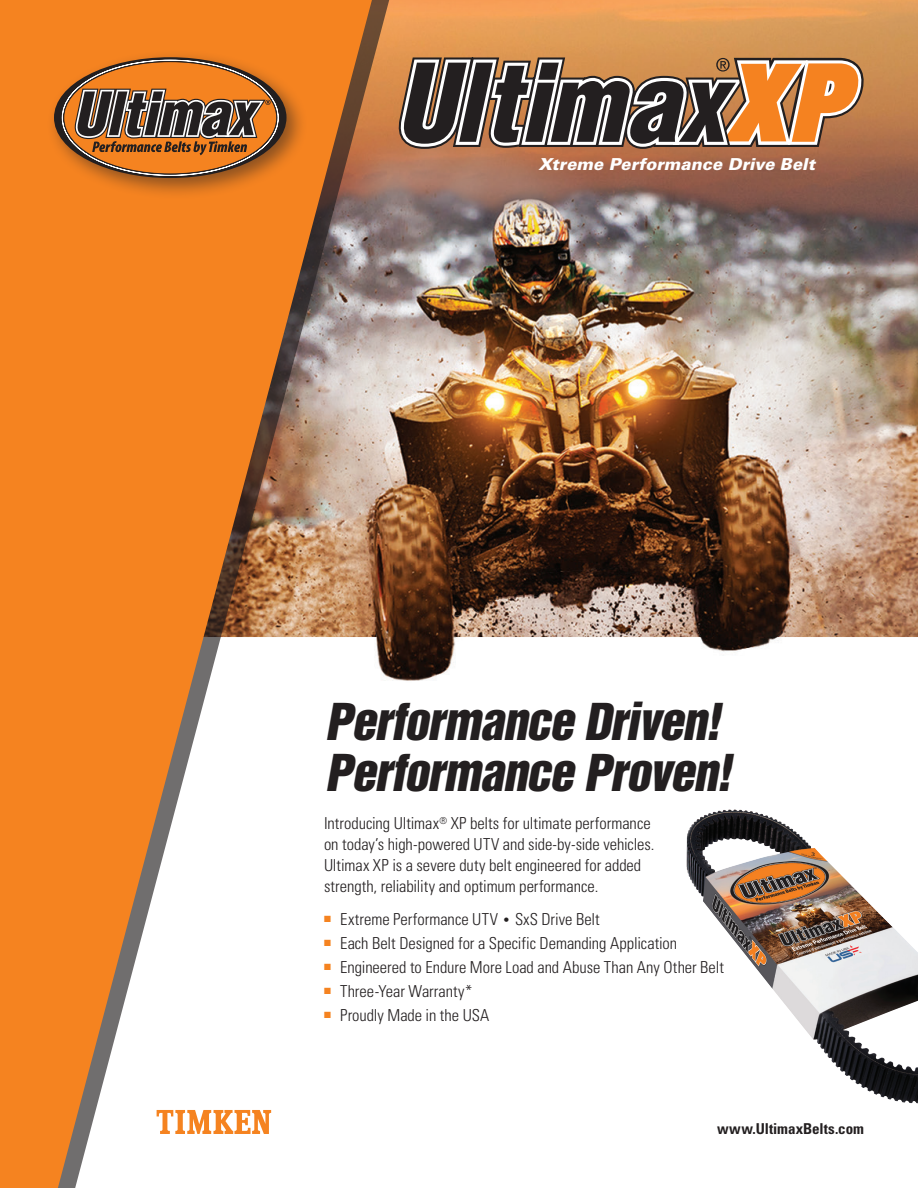
<style>
.page{position:relative;width:918px;height:1188px;background:#fff}
.page>*{position:absolute;margin:0;border:0;box-sizing:border-box;transform-origin:0 0}
.t1{font:italic 46.5px/51px "Helvetica Inserat Cyr Upright";color:#231f20;scale:1.05 1}
.t2{font:300 condensed 16.5px/21px "Univers";color:#231f20}
.t3{font:italic 900 16.5px "Univers";letter-spacing:.005em;color:#fff}
.t4{font:700 condensed 15px "Univers";color:#231f20}
.s1{font-size:12px}
</style>
<div class="page">
<img style="left:396px;top:0;width:522px;height:1104px">
<img style="left:372px;top:0;width:24px;height:681px">
<svg style="left:0;top:0;width:372px;height:1188px;fill:#f58320"></svg>
<div style="left:46px;top:49px;width:262px;height:151px;background:#231f20;opacity:.5"></div>
<div style="left:54px;top:57px;width:233px;height:121px;background:#231f20;border-radius:50%"></div>
<svg style="left:61px;top:59px;width:218px;height:117px"></svg>
<svg style="left:399px;top:54px;width:465px;height:96px;background:#927055"></svg>
<img style="left:686px;top:809px;width:178px;height:279px">
<svg style="left:157px;top:1110px;width:114px;height:24px"></svg>
<p class="t3" style="left:538px;top:153px;width:278px">Xtreme Performance Drive Belt</p>
<h1 class="t1" style="left:325px;top:697px;width:398px">Performance Driven!<br>Performance Proven!</h1>
<p class="t2" style="left:324px;top:813px;width:332px">Introducing Ultimax<sup>®</sup> XP belts for ultimate performance on today’s high-powered UTV and side-by-side vehicles.<br>Ultimax XP is a severe duty belt engineered for added strength, reliability and optimum performance.</p>
<p class="t2" style="left:324px;top:909px;width:277px"><sup>■</sup> Extreme Performance UTV <span class="s1">•</span> SxS Drive Belt</p>
<p class="t2" style="left:324px;top:933px;width:355px"><sup>■</sup> Each Belt Designed for a Specific Demanding Application</p>
<p class="t2" style="left:324px;top:957px;width:401px"><sup>■</sup> Engineered to Endure More Load and Abuse Than Any Other Belt</p>
<p class="t2" style="left:324px;top:981px;width:150px"><sup>■</sup> Three-Year Warranty*</p>
<p class="t2" style="left:324px;top:1005px;width:167px"><sup>■</sup> Proudly Made in the USA</p>
<p class="t4" style="left:717px;top:1119px;width:148px">www.UltimaxBelts.com</p>
</div>
